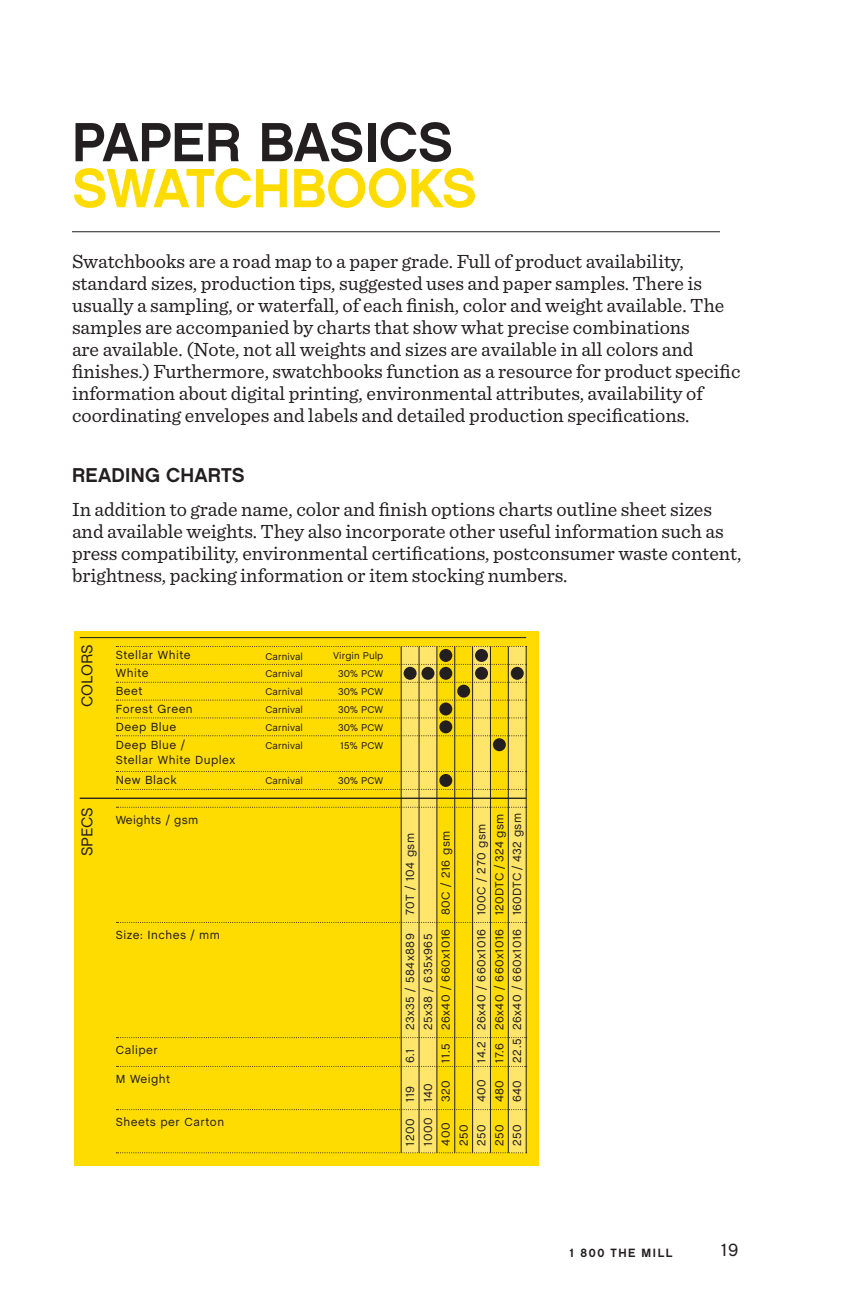
<style>
.page{position:relative;width:864px;height:1296px;background:#fff}
.page>*{position:absolute;margin:0;border:0;box-sizing:border-box;transform-origin:0 0}
.t1{font:55px "Chalet New York Nineteen Sixty";letter-spacing:-.01em;color:#231f20}
.t2{font:55px "Chalet New York Nineteen Sixty";letter-spacing:-.01em;color:#ffdc01}
.t3{font:20px/22px "Sentinel";color:#231f20}
.t4{font:20px "Chalet New York Nineteen Sixty";letter-spacing:.01em;color:#231f20}
.t5{font:18px "Chalet";color:#231f20}
.t6{font:16px "Chalet";color:#231f20}
.t7{font:12px/17.8px "Chalet";letter-spacing:.04em;color:#231f20}
.t8{font:12px "Chalet New York Nineteen Sixty";letter-spacing:.13em;color:#231f20}
.t9{font:12px "Chalet";letter-spacing:.02em;color:#231f20}
.t10{font:10px/17.8px "Chalet";letter-spacing:.01em;color:#231f20;text-align:justify}
</style>
<div class="page">
<hr style="left:72px;top:231px;width:648px;height:1px;background:#231f20">
<div style="left:74px;top:631px;width:464px;height:534px;background:#ffdc01"></div>
<div style="left:401px;top:647px;width:36px;height:506px;background:#ffe569"></div>
<hr style="left:437px;top:647px;width:1px;height:506px;background:#231f20">
<hr style="left:419px;top:647px;width:1px;height:506px;background:#231f20">
<hr style="left:401px;top:647px;width:1px;height:506px;background:#231f20">
<div style="left:473px;top:647px;width:17px;height:506px;background:#ffe569"></div>
<div style="left:508px;top:647px;width:18px;height:506px;background:#ffe569"></div>
<svg style="left:116px;top:789px;width:410px;height:1px"></svg>
<hr style="left:490px;top:647px;width:1px;height:506px;background:#231f20">
<hr style="left:508px;top:647px;width:1px;height:506px;background:#231f20">
<hr style="left:472px;top:647px;width:1px;height:506px;background:#231f20">
<hr style="left:454px;top:647px;width:1px;height:506px;background:#231f20">
<hr style="left:526px;top:647px;width:1px;height:506px;background:#231f20">
<svg style="left:116px;top:771px;width:410px;height:1px"></svg>
<svg style="left:116px;top:735px;width:411px;height:1px"></svg>
<svg style="left:116px;top:717px;width:411px;height:1px"></svg>
<svg style="left:116px;top:700px;width:411px;height:1px"></svg>
<svg style="left:116px;top:682px;width:411px;height:1px"></svg>
<svg style="left:116px;top:664px;width:410px;height:1px"></svg>
<hr style="left:80px;top:637px;width:446px;height:1px;background:#231f20">
<svg style="left:116px;top:646px;width:411px;height:1px"></svg>
<svg style="left:116px;top:807px;width:411px;height:1px"></svg>
<svg style="left:116px;top:922px;width:410px;height:1px"></svg>
<svg style="left:116px;top:1037px;width:410px;height:1px"></svg>
<svg style="left:116px;top:1066px;width:410px;height:1px"></svg>
<svg style="left:116px;top:1109px;width:410px;height:1px"></svg>
<svg style="left:116px;top:1152px;width:411px;height:1px"></svg>
<hr style="left:80px;top:798px;width:446px;height:1px;background:#231f20">
<div style="left:475px;top:649px;width:13px;height:13px;background:#231f20;border-radius:50%"></div>
<div style="left:493px;top:738px;width:13px;height:13px;background:#231f20;border-radius:50%"></div>
<div style="left:475px;top:667px;width:13px;height:13px;background:#231f20;border-radius:50%"></div>
<div style="left:511px;top:667px;width:13px;height:13px;background:#231f20;border-radius:50%"></div>
<div style="left:457px;top:685px;width:13px;height:13px;background:#231f20;border-radius:50%"></div>
<div style="left:439px;top:649px;width:13px;height:13px;background:#231f20;border-radius:50%"></div>
<div style="left:439px;top:703px;width:13px;height:13px;background:#231f20;border-radius:50%"></div>
<div style="left:439px;top:667px;width:13px;height:13px;background:#231f20;border-radius:50%"></div>
<div style="left:404px;top:667px;width:13px;height:13px;background:#231f20;border-radius:50%"></div>
<div style="left:421px;top:667px;width:13px;height:13px;background:#231f20;border-radius:50%"></div>
<div style="left:439px;top:720px;width:13px;height:13px;background:#231f20;border-radius:50%"></div>
<div style="left:439px;top:774px;width:13px;height:13px;background:#231f20;border-radius:50%"></div>
<h1 class="t1" style="left:72px;top:108px;width:383px">PAPER BASICS</h1>
<h1 class="t2" style="left:72px;top:153px;width:407px">SWATCHBOOKS</h1>
<p class="t3" style="left:72px;top:250px;width:670px">Swatchbooks are a road map to a paper grade. Full of product availability, standard sizes, production tips, suggested uses and paper samples. There is usually a sampling, or waterfall, of each finish, color and weight available. The samples are accompanied by charts that show what precise combinations<br>are available. (Note, not all weights and sizes are available in all colors and finishes.) Furthermore, swatchbooks function as a resource for product specific information about digital printing, environmental attributes, availability of coordinating envelopes and labels and detailed production specifications.</p>
<p class="t4" style="left:72px;top:462px;width:174px">READING CHARTS</p>
<p class="t3" style="left:72px;top:498px;width:671px">In addition to grade name, color and finish options charts outline sheet sizes and available weights. They also incorporate other useful information such as press compatibility, environmental certifications, postconsumer waste content, brightness, packing information or item stocking numbers.</p>
<p class="t6" style="left:77px;top:707px;width:64px;rotate:-90deg">COLORS</p>
<p class="t10" style="left:338px;top:647px;width:47px;text-indent:-5px">Virgin Pulp 30% PCW 30% PCW 30% PCW 30% PCW 15% PCW</p>
<p class="t10" style="left:265px;top:772px;width:39px">Carnival</p>
<p class="t7" style="left:116px;top:647px;width:77px">Stellar White</p>
<p class="t10" style="left:265px;top:647px;width:39px">Carnival Carnival Carnival Carnival Carnival</p>
<p class="t7" style="left:116px;top:665px;width:35px">White</p>
<p class="t7" style="left:116px;top:682px;width:28px">Beet</p>
<p class="t7" style="left:116px;top:700px;width:79px">Forest Green</p>
<p class="t7" style="left:116px;top:718px;width:62px">Deep Blue</p>
<p class="t7" style="left:116px;top:736px;width:71px">Deep Blue /</p>
<p class="t10" style="left:265px;top:737px;width:39px">Carnival</p>
<p class="t7" style="left:116px;top:751px;width:121px">Stellar White Duplex</p>
<p class="t7" style="left:116px;top:772px;width:63px">New Black</p>
<p class="t10" style="left:338px;top:772px;width:47px">30% PCW</p>
<p class="t6" style="left:77px;top:856px;width:51px;rotate:-90deg">SPECS</p>
<p class="t9" style="left:116px;top:813px;width:84px">Weights / gsm</p>
<p class="t7" style="left:116px;top:926px;width:106px">Size: Inches / mm</p>
<p class="t7" style="left:116px;top:1041px;width:44px">Caliper</p>
<p class="t7" style="left:116px;top:1070px;width:56px">M Weight</p>
<p class="t7" style="left:116px;top:1113px;width:110px">Sheets per Carton</p>
<p class="t7" style="left:437px;top:1063px;width:234px;rotate:-90deg">11.5 26x40 / 660x1016 80C / 216 gsm</p>
<p class="t7" style="left:401px;top:915px;width:84px;rotate:-90deg">70T / 104 gsm</p>
<p class="t7" style="left:401px;top:1030px;width:99px;rotate:-90deg">23x35 / 584x889<br>25x38 / 635x965</p>
<p class="t7" style="left:401px;top:1063px;width:15px;rotate:-90deg">6.1</p>
<p class="t7" style="left:401px;top:1102px;width:21px;rotate:-90deg">119<br>140</p>
<p class="t7" style="left:401px;top:1146px;width:30px;rotate:-90deg">1200<br>1000</p>
<p class="t7" style="left:437px;top:1102px;width:23px;rotate:-90deg">320</p>
<p class="t7" style="left:437px;top:1146px;width:24px;rotate:-90deg">400</p>
<p class="t7" style="left:455px;top:1146px;width:23px;rotate:-90deg">250</p>
<p class="t7" style="left:473px;top:915px;width:104px;rotate:-90deg">100C / 270 gsm<br>120DTC / 324 gsm<br>160DTC / 432 gsm</p>
<p class="t7" style="left:473px;top:1030px;width:103px;text-align:justify;rotate:-90deg">26x40 / 660x1016<br>26x40 / 660x1016<br>26x40 / 660x1016</p>
<p class="t7" style="left:473px;top:1063px;width:25px;rotate:-90deg">14.2<br>17.6<br>22.5</p>
<p class="t7" style="left:473px;top:1102px;width:24px;text-align:justify;rotate:-90deg">400<br>480<br>640</p>
<p class="t7" style="left:473px;top:1146px;width:23px;text-align:justify;rotate:-90deg">250<br>250<br>250</p>
<p class="t8" style="left:569px;top:1245px;width:105px">1 800 THE MILL</p>
<p class="t5" style="left:721px;top:1239px;width:19px">19</p>
</div>
